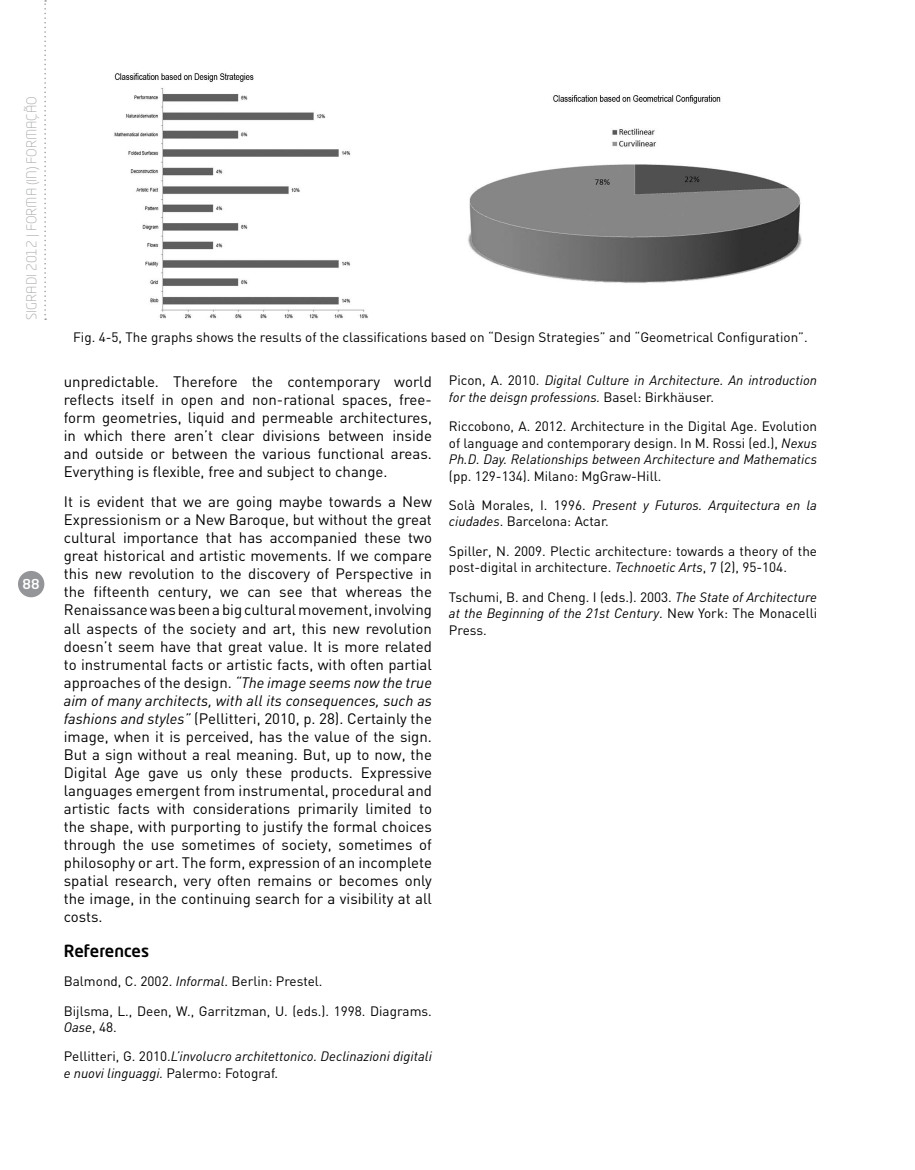
<style>
.page{position:relative;width:915px;height:1170px;background:#fff}
.page>*{position:absolute;margin:0;border:0;box-sizing:border-box;transform-origin:0 0}
.t1{font:500 16.5px "Neo Tech Std";color:#000}
.t2{font:15px/18px "DIN";color:#000;text-align:justify}
.t3{font:13.5px/29.2px "DIN";color:#000}
.t4{font:italic 13.5px/16.5px "DIN";color:#000}
.t5{font:300 13.5px "Neo Tech Std";color:#a7a9ac}
.t6{font:500 13.5px "Neo Tech Std";color:#fff}
.s1{font-style:italic}
.s2{font-style:normal}
</style>
<div class="page">
<div style="left:18px;top:571px;width:26px;height:26px;background:#939598;border-radius:50%"></div>
<svg style="left:44px;top:0;width:2px;height:320px"></svg>
<img style="left:114px;top:73px;width:254px;height:246px">
<img style="left:468px;top:95px;width:334px;height:188px">
<p class="t5" style="left:23px;top:320px;width:225px;rotate:-90deg">SIGRADI 2012 | FORMA (IN) FORMAÇÃO</p>
<p class="t6" style="left:23px;top:575px;width:19px">88</p>
<p class="t3" style="left:73px;top:322px;width:736px">Fig. 4-5, The graphs shows the results of the classifications based on “Design Strategies” and “Geometrical Configuration”.</p>
<p class="t2" style="left:64px;top:372px;width:369px">unpredictable. Therefore the contemporary world reflects itself in open and non-rational spaces, free&shy;form geometries, liquid and permeable architectures, in which there aren’t clear divisions between inside and outside or between the various functional areas.<br>Everything is flexible, free and subject to change.</p>
<p class="t2" style="left:64px;top:492px;width:369px">It is evident that we are going maybe towards a New Expressionism or a New Baroque, but without the great cultural importance that has accompanied these two great historical and artistic movements. If we compare this new revolution to the discovery of Perspective in the fifteenth century, we can see that whereas the Renaissance was been a big cultural movement, involving all aspects of the society and art, this new revolution doesn’t seem have that great value. It is more related to instrumental facts or artistic facts, with often partial approaches of the design. <span class="s1">“The image seems now the true aim of many architects, with all its consequences, such as fashions and styles”</span> (Pellitteri, 2010, p. 28). Certainly the image, when it is perceived, has the value of the sign.<br>But a sign without a real meaning. But, up to now, the Digital Age gave us only these products. Expressive languages emergent from instrumental, procedural and artistic facts with considerations primarily limited to the shape, with purporting to justify the formal choices through the use sometimes of society, sometimes of philosophy or art. The form, expression of an incomplete spatial research, very often remains or becomes only the image, in the continuing search for a visibility at all costs.</p>
<p class="t1" style="left:64px;top:940px;width:87px">References</p>
<p class="t3" style="left:64px;top:966px;width:369px">Balmond, C. 2002. <span class="s1">Informal</span>. Berlin: Prestel.<br>Bijlsma, L., Deen, W., Garritzman, U. (eds.). 1998. Diagrams.</p>
<p class="t4" style="left:64px;top:1012px;width:369px;line-height:29.2px">Oase<span class="s2">, 48.<br>Pellitteri, G. 2010.</span>L’involucro architettonico. Declinazioni digitali</p>
<p class="t3" style="left:64px;top:1057px;width:216px"><span class="s1">e nuovi linguaggi.</span> Palermo: Fotograf.</p>
<p class="t4" style="left:449px;top:372px;width:369px"><span class="s2">Picon, A. 2010.</span> Digital Culture in Architecture. An introduction for the deisgn professions. <span class="s2">Basel: Birkhäuser.</span></p>
<p class="t3" style="left:449px;top:418px;width:369px;line-height:16.5px;text-align:justify">Riccobono, A. 2012. Architecture in the Digital Age. Evolution of language and contemporary design. In M. Rossi (ed.), <span class="s1">Nexus Ph.D. Day. Relationships between Architecture and Mathematics</span></p>
<p class="t3" style="left:449px;top:461px;width:369px">(pp. 129-134). Milano: MgGraw-Hill.<br>Solà Morales, I. 1996. <span class="s1">Present y Futuros. Arquitectura en la</span></p>
<p class="t3" style="left:449px;top:506px;width:369px"><span class="s1">ciudades</span>. Barcelona: Actar.<br>Spiller, N. 2009. Plectic architecture: towards a theory of the</p>
<p class="t3" style="left:449px;top:552px;width:369px">post-digital in architecture. <span class="s1">Technoetic Arts</span>, 7 (2), 95-104.<br>Tschumi, B. and Cheng. I (eds.). 2003. <span class="s1">The State of Architecture</span></p>
<p class="t4" style="left:449px;top:604px;width:369px">at the Beginning of the 21st Century<span class="s2">. New York: The Monacelli<br>Press.</span></p>
</div>
